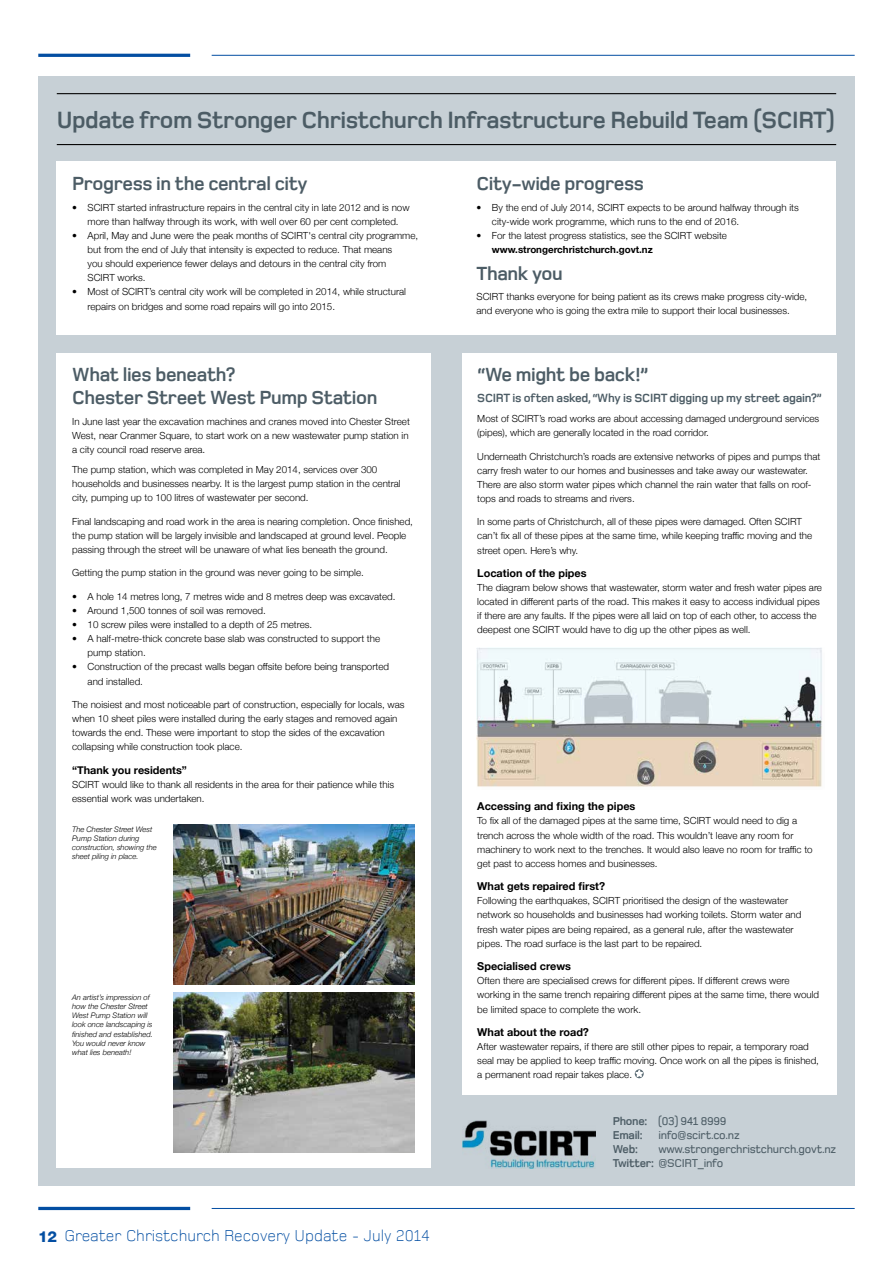
<style>
.page{position:relative;width:893px;height:1263px;background:#fff}
.page>*{position:absolute;margin:0;border:0;box-sizing:border-box;transform-origin:0 0}
.t1{font:700 24.3px "Foundry Monoline";letter-spacing:-.02em;color:#4c5c65}
.t2{font:700 19.5px/23.4px "Foundry Monoline";letter-spacing:-.02em;color:#4c5c65}
.t3{font:300 16.2px "Foundry Monoline";color:#034ea2}
.t4{font:700 12.3px "Foundry Monoline";letter-spacing:-.02em;color:#4c5c65}
.t5{font:500 11.7px/14.1px "Foundry Monoline";letter-spacing:-.02em;color:#4c5c65}
.t6{font:700 11.7px/14.1px "Foundry Monoline";letter-spacing:-.02em;color:#4c5c65}
.t7{font:700 10.8px "Helvetica Neue";color:#000}
.t8{font:300 9.75px/14.1px "Helvetica Neue";color:#000}
.t9{font:700 9.75px "Helvetica Neue";color:#000}
.t10{font:italic 300 7.65px/9.1px "Helvetica Neue";color:#000}
.s1{font-family:"Helvetica Neue LT Std";font-weight:800;font-size:15.15px}
.s2{font-weight:500}
.s3{font-weight:700}
</style>
<div class="page">
<div style="left:38px;top:77px;width:817px;height:1109px;background:#c7d0d6"></div>
<hr style="left:38px;top:1207px;width:152px;height:3px;background:#034ea2">
<hr style="left:212px;top:1208px;width:643px;height:1px;background:#034ea2">
<hr style="left:38px;top:54px;width:152px;height:3px;background:#034ea2">
<hr style="left:212px;top:55px;width:643px;height:1px;background:#034ea2">
<hr style="left:57px;top:93px;width:779px;height:1px;background:#000">
<hr style="left:57px;top:144px;width:779px;height:1px;background:#000">
<div style="left:57px;top:162px;width:779px;height:173px;background:#fff"></div>
<div style="left:462px;top:353px;width:374px;height:742px;background:#fff"></div>
<img style="left:476px;top:648px;width:346px;height:139px">
<svg style="left:635px;top:1069px;width:9px;height:9px"></svg>
<div style="left:57px;top:353px;width:374px;height:814px;background:#fff"></div>
<img style="left:174px;top:993px;width:240px;height:160px">
<img style="left:174px;top:825px;width:240px;height:160px">
<img style="left:463px;top:1120px;width:132px;height:49px">
<h1 class="t1" style="left:57px;top:107px;width:780px">Update from Stronger Christchurch Infrastructure Rebuild Team (SCIRT)</h1>
<h2 class="t2" style="left:72px;top:172px;width:237px">Progress in the central city</h2>
<p class="t8" style="left:72px;top:200px;width:339px;text-align:center">• SCIRT started infrastructure repairs in the central city in late 2012 and is now more than halfway through its work, with well over 60 per cent completed.</p>
<p class="t8" style="left:88px;top:228px;width:332px;text-indent:-15px">• April, May and June were the peak months of SCIRT's central city programme, but from the end of July that intensity is expected to reduce. That means<br>you should experience fewer delays and detours in the central city from<br>SCIRT works.</p>
<p class="t8" style="left:88px;top:284px;width:320px;text-indent:-15px">• Most of SCIRT’s central city work will be completed in 2014, while structural repairs on bridges and some road repairs will go into 2015.</p>
<h2 class="t2" style="left:72px;top:363px;width:307px">What lies beneath?<br>Chester Street West Pump Station</h2>
<p class="t8" style="left:72px;top:413px;width:339px">In June last year the excavation machines and cranes moved into Chester Street<br>West, near Cranmer Square, to start work on a new wastewater pump station in a city council road reserve area.</p>
<p class="t8" style="left:72px;top:462px;width:330px">The pump station, which was completed in May 2014, services over 300 households and businesses nearby. It is the largest pump station in the central city, pumping up to 100 litres of wastewater per second.</p>
<p class="t8" style="left:72px;top:514px;width:342px">Final landscaping and road work in the area is nearing completion. Once finished, the pump station will be largely invisible and landscaped at ground level. People passing through the street will be unaware of what lies beneath the ground.</p>
<p class="t8" style="left:72px;top:565px;width:293px">Getting the pump station in the ground was never going to be simple.</p>
<p class="t8" style="left:72px;top:589px;width:325px">• A hole 14 metres long, 7 metres wide and 8 metres deep was excavated.</p>
<p class="t8" style="left:72px;top:603px;width:195px">• Around 1,500 tonnes of soil was removed.</p>
<p class="t8" style="left:72px;top:617px;width:242px">• 10 screw piles were installed to a depth of 25 metres.</p>
<p class="t8" style="left:88px;top:631px;width:294px;text-indent:-15px">• A half-metre-thick concrete base slab was constructed to support the pump station.</p>
<p class="t8" style="left:88px;top:659px;width:303px;text-indent:-15px">• Construction of the precast walls began offsite before being transported and installed.</p>
<p class="t8" style="left:72px;top:697px;width:334px">The noisiest and most noticeable part of construction, especially for locals, was when 10 sheet piles were installed during the early stages and removed again towards the end. These were important to stop the sides of the excavation collapsing while construction took place.</p>
<p class="t7" style="left:72px;top:761px;width:116px">“Thank you residents”</p>
<p class="t8" style="left:72px;top:777px;width:323px">SCIRT would like to thank all residents in the area for their patience while this essential work was undertaken.</p>
<p class="t10" style="left:72px;top:824px;width:86px">The Chester Street West<br>Pump Station during construction, showing the sheet piling in place.</p>
<p class="t10" style="left:72px;top:992px;width:82px">An artist’s impression of how the Chester Street<br>West Pump Station will look once landscaping is finished and established.<br>You would never know what lies beneath!</p>
<h3 class="t3" style="left:38px;top:1227px;width:393px"><span class="s1">12</span> Greater Christchurch Recovery Update - July 2014</h3>
<h2 class="t2" style="left:476px;top:172px;width:169px">City-wide progress</h2>
<p class="t8" style="left:492px;top:200px;width:308px;text-indent:-15px">• By the end of July 2014, SCIRT expects to be around halfway through its city-wide work programme, which runs to the end of 2016.</p>
<p class="t8" style="left:476px;top:228px;width:252px">• For the latest progress statistics, see the SCIRT website</p>
<p class="t9" style="left:492px;top:242px;width:162px">www.strongerchristchurch.govt.nz</p>
<h2 class="t2" style="left:476px;top:262px;width:88px">Thank you</h2>
<p class="t8" style="left:476px;top:289px;width:332px">SCIRT thanks everyone for being patient as its crews make progress city-wide, and everyone who is going the extra mile to support their local businesses.</p>
<h2 class="t2" style="left:477px;top:363px;width:173px">“We might be back!”</h2>
<p class="t4" style="left:477px;top:391px;width:346px">SCIRT is often asked, “Why is SCIRT digging up my street again?”</p>
<p class="t8" style="left:477px;top:411px;width:344px">Most of SCIRT’s road works are about accessing damaged underground services (pipes), which are generally located in the road corridor.</p>
<p class="t8" style="left:477px;top:448px;width:345px">Underneath Christchurch’s roads are extensive networks of pipes and pumps that carry fresh water to our homes and businesses and take away our wastewater.<br>There are also storm water pipes which channel the rain water that falls on roof&shy;tops and roads to streams and rivers.</p>
<p class="t8" style="left:477px;top:514px;width:336px">In some parts of Christchurch, all of these pipes were damaged. Often SCIRT can’t fix all of these pipes at the same time, while keeping traffic moving and the street open. Here’s why.</p>
<p class="t7" style="left:477px;top:565px;width:111px">Location of the pipes</p>
<p class="t8" style="left:477px;top:580px;width:346px">The diagram below shows that wastewater, storm water and fresh water pipes are located in different parts of the road. This makes it easy to access individual pipes if there are any faults. If the pipes were all laid on top of each other, to access the deepest one SCIRT would have to dig up the other pipes as well.</p>
<p class="t7" style="left:477px;top:798px;width:160px">Accessing and fixing the pipes</p>
<p class="t8" style="left:477px;top:813px;width:337px">To fix all of the damaged pipes at the same time, SCIRT would need to dig a trench across the whole width of the road. This wouldn’t leave any room for machinery to work next to the trenches. It would also leave no room for traffic to get past to access homes and businesses.</p>
<p class="t7" style="left:477px;top:878px;width:129px">What gets repaired first?</p>
<p class="t8" style="left:477px;top:893px;width:326px">Following the earthquakes, SCIRT prioritised the design of the wastewater network so households and businesses had working toilets. Storm water and fresh water pipes are being repaired, as a general rule, after the wastewater pipes. The road surface is the last part to be repaired.</p>
<p class="t7" style="left:477px;top:958px;width:95px">Specialised crews</p>
<p class="t8" style="left:477px;top:973px;width:343px">Often there are specialised crews for different pipes. If different crews were working in the same trench repairing different pipes at the same time, there would be limited space to complete the work.</p>
<p class="t7" style="left:477px;top:1023px;width:113px">What about the road?</p>
<p class="t8" style="left:477px;top:1039px;width:343px">After wastewater repairs, if there are still other pipes to repair, a temporary road seal may be applied to keep traffic moving. Once work on all the pipes is finished, a permanent road repair takes place.</p>
<p class="t6" style="left:613px;top:1114px;width:115px">Phone: <span class="s2">(03) 941 8999<br></span>Email:</p>
<p class="t5" style="left:658px;top:1128px;width:83px">info@scirt.co.nz</p>
<p class="t5" style="left:613px;top:1142px;width:225px;text-indent:46px">www.strongerchristchurch.govt.nz<br><span class="s3">Twitter:</span> @SCIRT_info</p>
<p class="t6" style="left:613px;top:1142px;width:27px">Web:</p>
</div>
